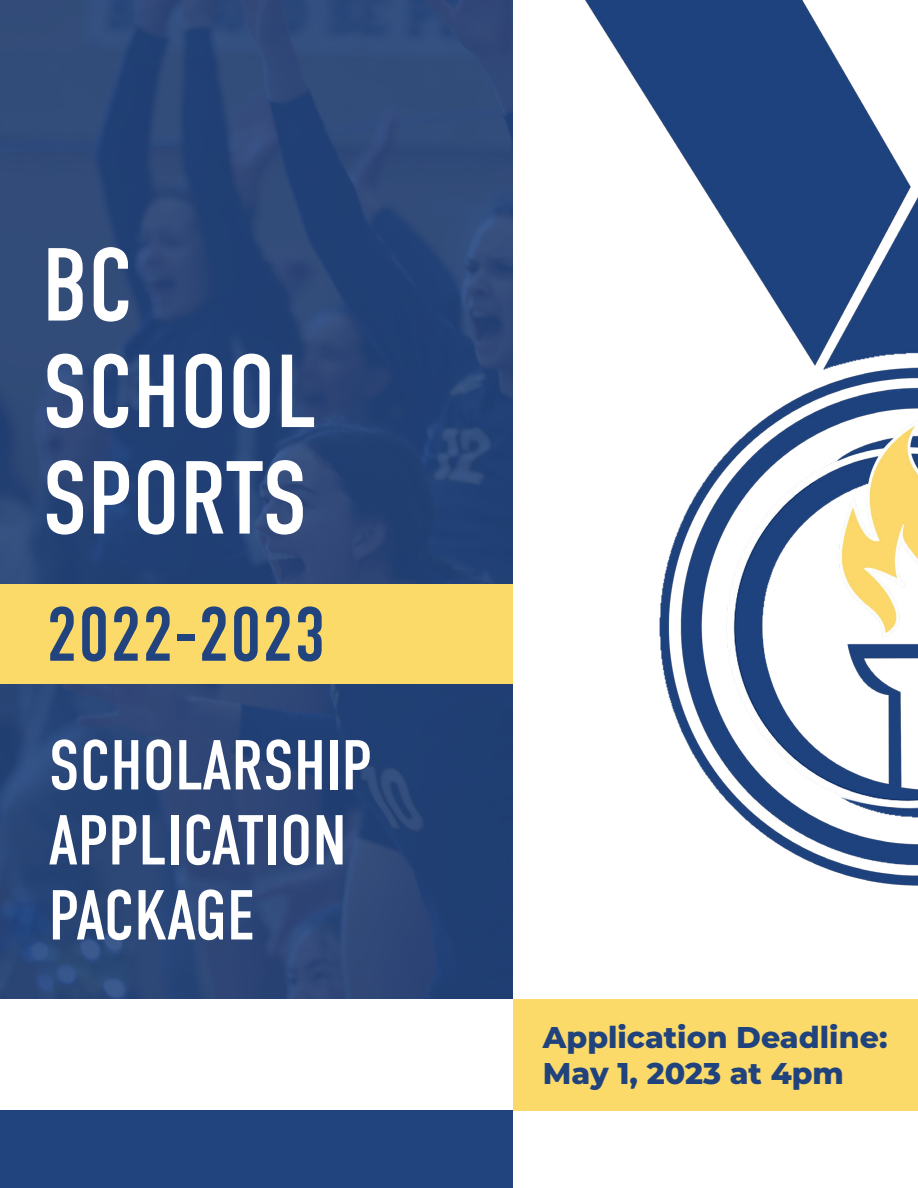
<style>
.page{position:relative;width:918px;height:1188px;background:#fff}
.page>*{position:absolute;margin:0;border:0;box-sizing:border-box;transform-origin:0 0}
.t1{font:103.5px/106.5px "DIN Condensed";color:#fff}
.t2{font:76.5px "DIN Condensed";color:#22447e}
.t3{font:70.5px/75px "DIN Condensed";color:#fff}
.t4{font:800 30px/36px "Montserrat";color:#20437d}
</style>
<div class="page">
<img style="left:585px;top:0;width:333px;height:886px">
<div style="left:0;top:1111px;width:513px;height:77px;background:#22447e"></div>
<img style="left:0;top:0;width:513px;height:999px">
<div style="left:513px;top:999px;width:405px;height:112px;background:#fbda6a"></div>
<div style="left:0;top:585px;width:513px;height:99px;background:#fbda6a"></div>
<h1 class="t1" style="left:42px;top:234px;width:277px">BC<br>SCHOOL<br>SPORTS</h1>
<h2 class="t2" style="left:46px;top:592px;width:281px">2022-2023</h2>
<h3 class="t3" style="left:49px;top:729px;width:325px">SCHOLARSHIP<br>APPLICATION<br>PACKAGE</h3>
<p class="t4" style="left:543px;top:1018px;width:346px">Application Deadline:<br>May 1, 2023 at 4pm</p>
</div>
